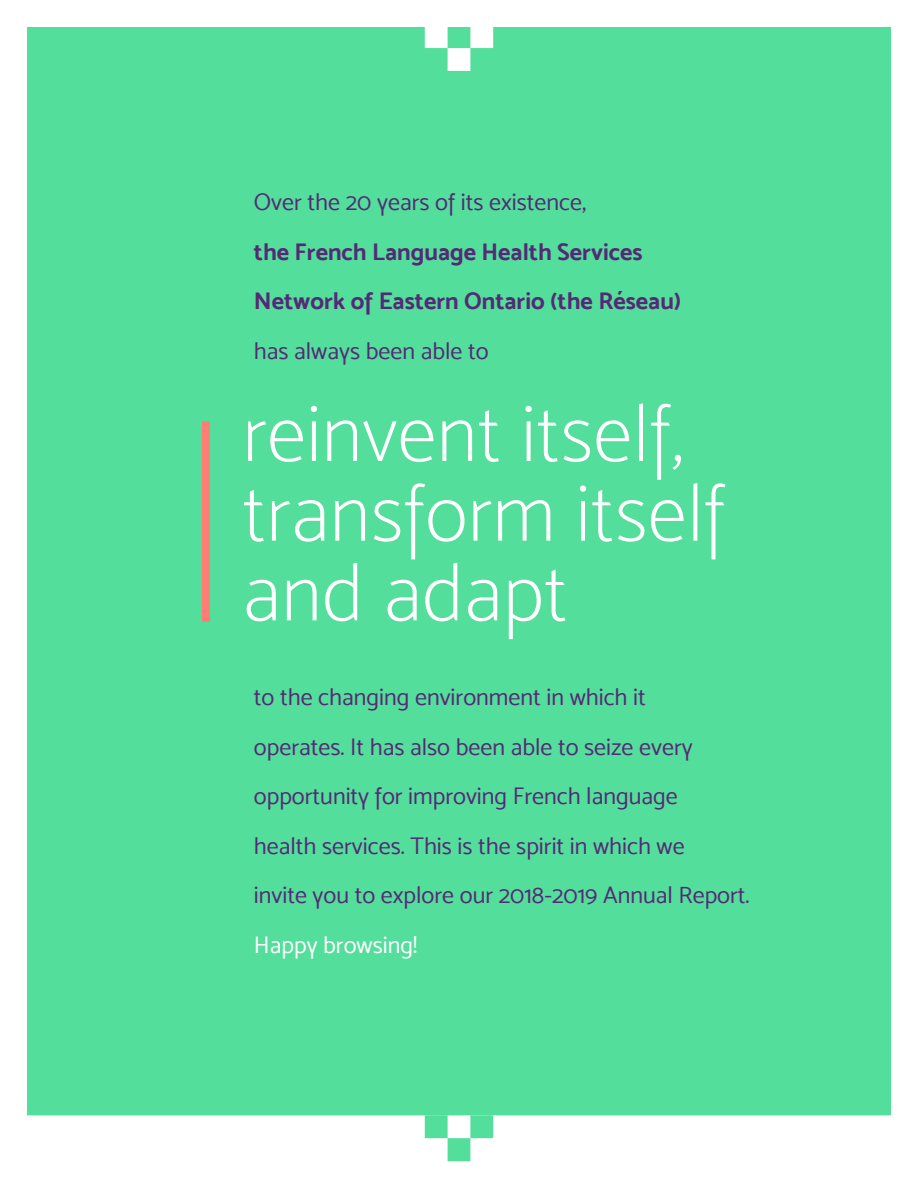
<style>
.page{position:relative;width:918px;height:1188px;background:#fff}
.page>*{position:absolute;margin:0;border:0;box-sizing:border-box;transform-origin:0 0}
.t1{font:81.6px/79.7px "Mosk Thin 100";color:#fff}
.t2{font:24px/49.5px "Mosk Normal 400";color:#542975}
.t3{font:24px/49.5px "Mosk Bold 700";color:#542975}
.t4{font:24px "Mosk Normal 400";color:#fff}
</style>
<div class="page">
<div style="left:27px;top:27px;width:864px;height:1088px;background:#54de9c"></div>
<svg style="left:425px;top:1115px;width:68px;height:46px"></svg>
<svg style="left:425px;top:27px;width:68px;height:44px"></svg>
<div style="left:203px;top:421px;width:7px;height:201px;background:#ff7d73"></div>
<p class="t2" style="left:254px;top:177px;width:334px">Over the 20 years of its existence,</p>
<p class="t3" style="left:254px;top:226px;width:429px">the French Language Health Services<br>Network of Eastern Ontario (the Réseau)</p>
<p class="t2" style="left:254px;top:326px;width:236px">has always been able to</p>
<h1 class="t1" style="left:242px;top:393px;width:485px">reinvent itself, transform itself and adapt</h1>
<p class="t2" style="left:254px;top:672px;width:497px">to the changing environment in which it<br>operates. It has also been able to seize every opportunity for improving French language<br>health services. This is the spirit in which we<br>invite you to explore our 2018-2019 Annual Report.</p>
<p class="t4" style="left:254px;top:931px;width:165px">Happy browsing!</p>
</div>
